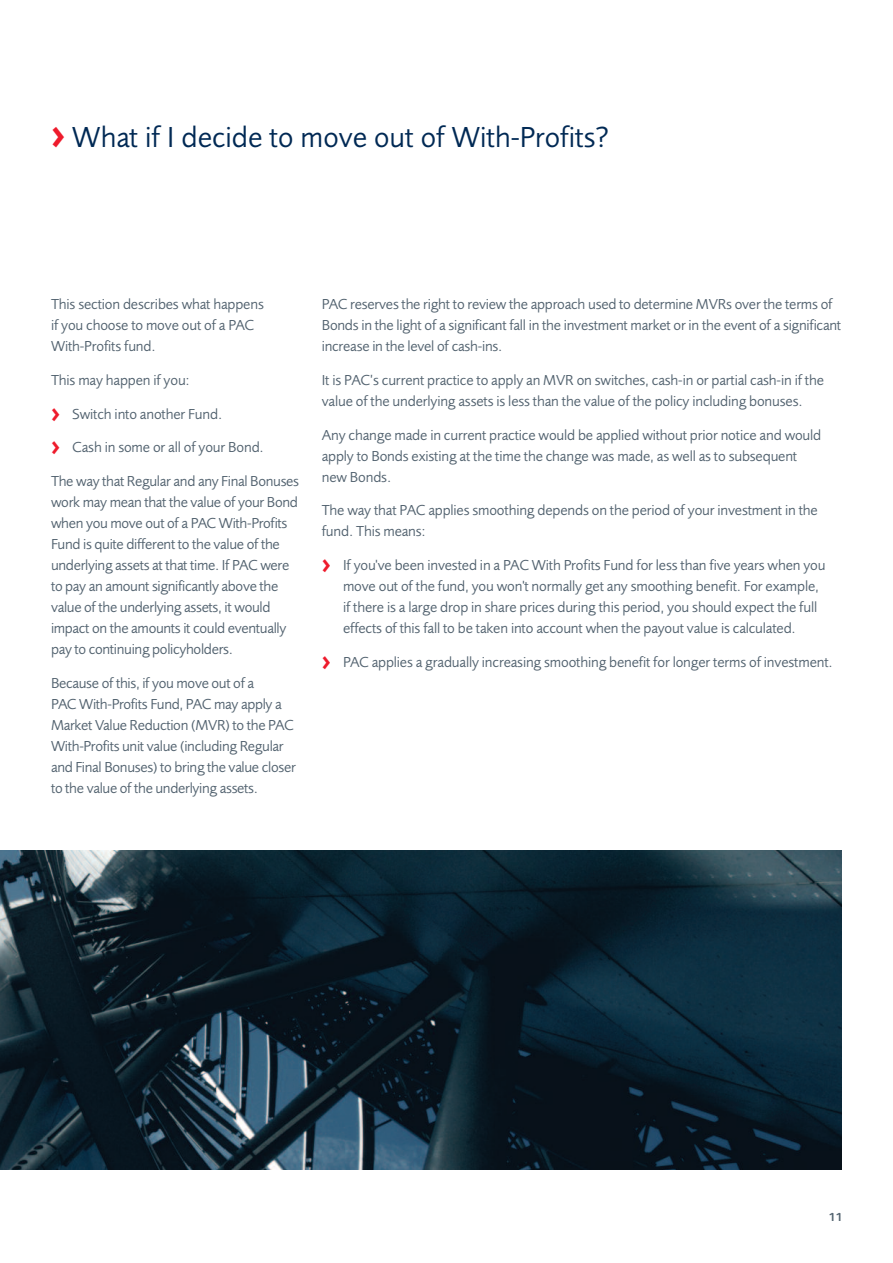
<style>
.page{position:relative;width:893px;height:1263px;background:#fff}
.page>*{position:absolute;margin:0;border:0;box-sizing:border-box;transform-origin:0 0}
.t1{font:30px "Pru Sans";color:#002954}
.t2{font:15px/21px "Pru Sans";letter-spacing:-.01em;color:#52626f}
.t3{font:600 12px "Pru Sans";color:#52626f}
.s1{font-family:"Meta";font-weight:700;font-size:33px;color:#ee1b2c}
.s2{font-family:"Meta";font-weight:700;font-size:21px;color:#ee1b2c}
</style>
<div class="page">
<img style="left:0;top:850px;width:842px;height:319px">
<h1 class="t1" style="left:51px;top:126px;width:560px"><span class="s1">&gt;</span> What if I decide to move out of With-Profits?</h1>
<p class="t2" style="left:51px;top:295px;width:214px">This section describes what happens if you choose to move out of a PAC<br>With-Profits fund.</p>
<p class="t2" style="left:51px;top:371px;width:140px">This may happen if you:</p>
<p class="t2" style="left:51px;top:404px;width:173px"><span class="s2">&gt;</span> Switch into another Fund.</p>
<p class="t2" style="left:51px;top:438px;width:214px"><span class="s2">&gt;</span> Cash in some or all of your Bond.</p>
<p class="t2" style="left:51px;top:472px;width:250px">The way that Regular and any Final Bonuses work may mean that the value of your Bond when you move out of a PAC With-Profits Fund is quite different to the value of the underlying assets at that time. If PAC were to pay an amount significantly above the value of the underlying assets, it would impact on the amounts it could eventually pay to continuing policyholders.</p>
<p class="t2" style="left:51px;top:674px;width:246px">Because of this, if you move out of a<br>PAC With-Profits Fund, PAC may apply a Market Value Reduction (MVR) to the PAC With-Profits unit value (including Regular and Final Bonuses) to bring the value closer to the value of the underlying assets.</p>
<p class="t2" style="left:322px;top:295px;width:521px">PAC reserves the right to review the approach used to determine MVRs over the terms of<br>Bonds in the light of a significant fall in the investment market or in the event of a significant increase in the level of cash-ins.</p>
<p class="t2" style="left:322px;top:371px;width:504px">It is PAC’s current practice to apply an MVR on switches, cash-in or partial cash-in if the value of the underlying assets is less than the value of the policy including bonuses.</p>
<p class="t2" style="left:322px;top:425px;width:501px">Any change made in current practice would be applied without prior notice and would apply to Bonds existing at the time the change was made, as well as to subsequent new Bonds.</p>
<p class="t2" style="left:322px;top:501px;width:498px">The way that PAC applies smoothing depends on the period of your investment in the fund. This means:</p>
<p class="t2" style="left:343px;top:556px;width:484px;text-indent:-21px"><span class="s2">&gt;</span> If you've been invested in a PAC With Profits Fund for less than five years when you move out of the fund, you won't normally get any smoothing benefit. For example, if there is a large drop in share prices during this period, you should expect the full effects of this fall to be taken into account when the payout value is calculated.</p>
<p class="t2" style="left:322px;top:653px;width:512px"><span class="s2">&gt;</span> PAC applies a gradually increasing smoothing benefit for longer terms of investment.</p>
<p class="t3" style="left:829px;top:1212px;width:15px">11</p>
</div>
